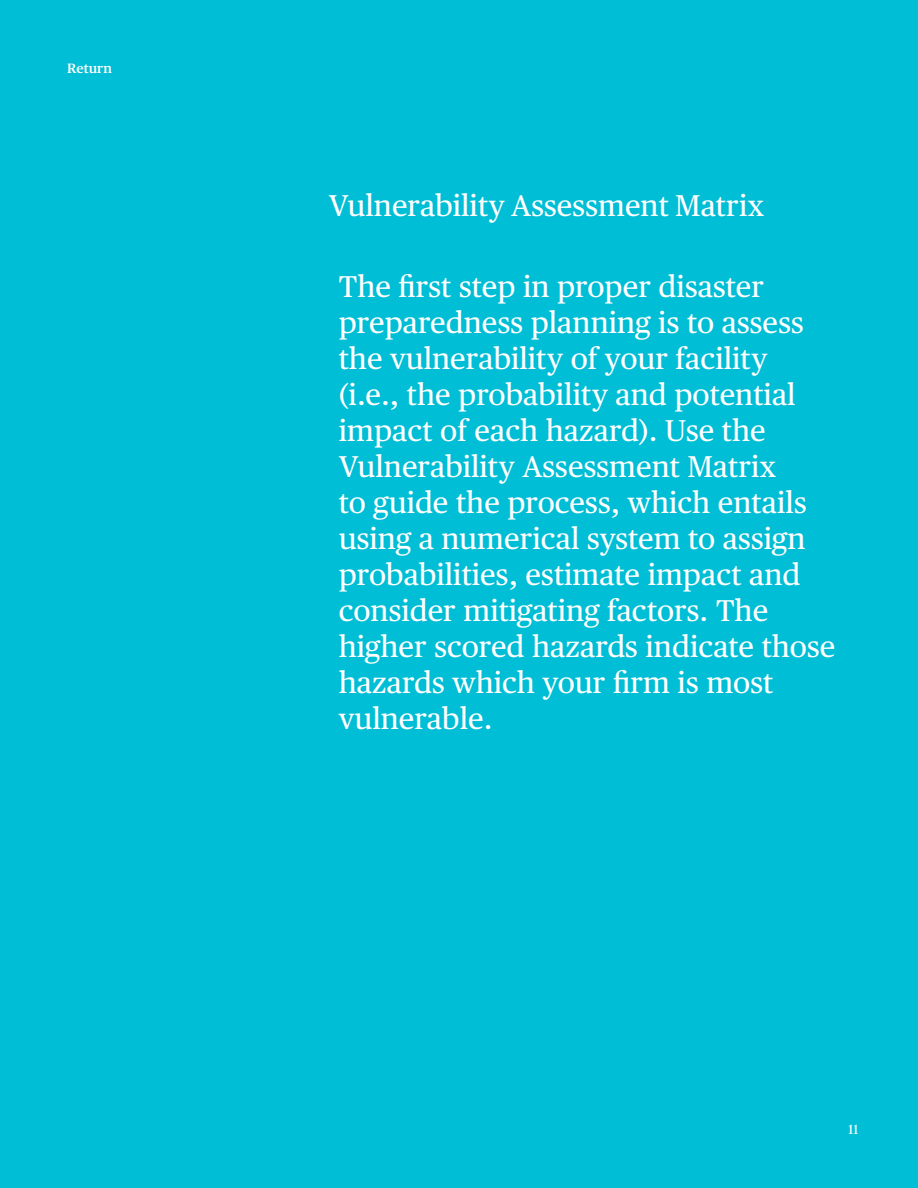
<style>
.page{position:relative;width:918px;height:1188px;background:#00bed5}
.page>*{position:absolute;margin:0;border:0;box-sizing:border-box;transform-origin:0 0}
.call_out_quote_KO{font:30px/36px "Publico Text";color:#fff}
.Section_Header_KO{font:30px "Publico Text";color:#fff}
.t1{font:600 13.5px "Publico Text";color:#fff}
.t2{font:13.5px "Publico Text";color:#fff}
</style>
<div class="page">
<p class="t1" style="left:67px;top:58px;width:46px">Return</p>
<p class="Section_Header_KO" style="left:329px;top:183px;width:437px">Vulnerability Assessment Matrix</p>
<p class="call_out_quote_KO" style="left:339px;top:267px;width:498px">The first step in proper disaster preparedness planning is to assess the vulnerability of your facility<br>(i.e., the probability and potential impact of each hazard). Use the<br>Vulnerability Assessment Matrix<br>to guide the process, which entails using a numerical system to assign probabilities, estimate impact and consider mitigating factors. The higher scored hazards indicate those hazards which your firm is most vulnerable.</p>
<p class="t2" style="left:849px;top:1119px;width:11px">11</p>
</div>
